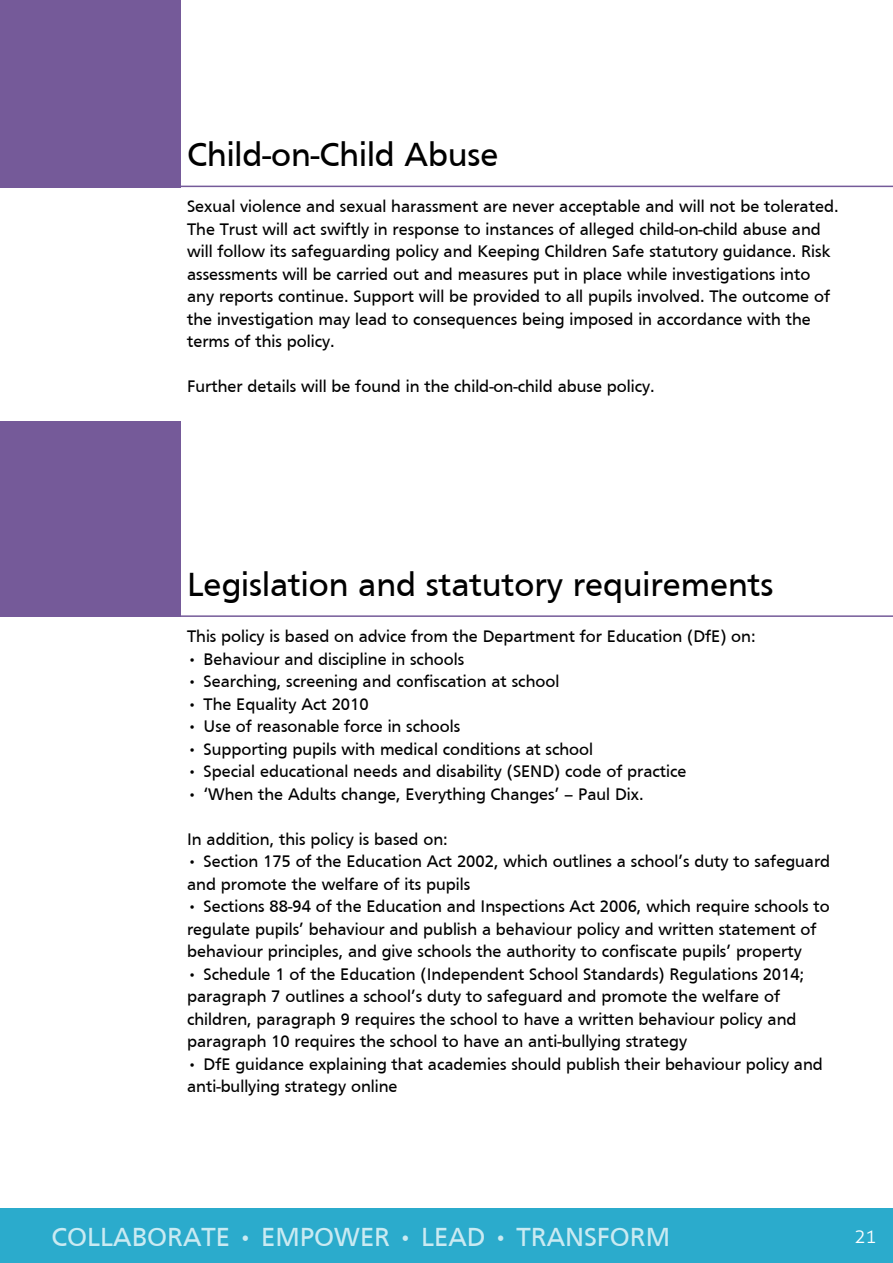
<style>
.page{position:relative;width:893px;height:1263px;background:#fff}
.page>*{position:absolute;margin:0;border:0;box-sizing:border-box;transform-origin:0 0}
.t1{font:34.5px "Frutiger";color:#000}
.t2{font:27px "Frutiger";color:#caeaf2}
.t3{font:300 19.5px "Aller";color:#fff}
.t4{font:17.25px/22.5px "Frutiger";color:#000}
</style>
<div class="page">
<div style="left:0;top:1208px;width:893px;height:55px;background:#2babcc"></div>
<hr style="left:180px;top:186px;width:713px;height:1px;background:#755a99">
<hr style="left:180px;top:615px;width:713px;height:2px;background:#755a99">
<div style="left:0;top:0;width:180px;height:187px;background:#755a99"></div>
<div style="left:0;top:421px;width:180px;height:196px;background:#755a99"></div>
<h1 class="t1" style="left:187px;top:135px;width:313px">Child-on-Child Abuse</h1>
<p class="t4" style="left:187px;top:195px;width:653px">Sexual violence and sexual harassment are never acceptable and will not be tolerated.<br>The Trust will act swiftly in response to instances of alleged child-on-child abuse and will follow its safeguarding policy and Keeping Children Safe statutory guidance. Risk assessments will be carried out and measures put in place while investigations into any reports continue. Support will be provided to all pupils involved. The outcome of the investigation may lead to consequences being imposed in accordance with the terms of this policy.</p>
<p class="t4" style="left:187px;top:375px;width:469px">Further details will be found in the child-on-child abuse policy.</p>
<h1 class="t1" style="left:187px;top:565px;width:588px">Legislation and statutory requirements</h1>
<p class="t4" style="left:187px;top:625px;width:570px">This policy is based on advice from the Department for Education (DfE) on:</p>
<p class="t4" style="left:187px;top:647px;width:279px">• Behaviour and discipline in schools</p>
<p class="t4" style="left:187px;top:670px;width:374px">• Searching, screening and confiscation at school</p>
<p class="t4" style="left:187px;top:692px;width:183px">• The Equality Act 2010</p>
<p class="t4" style="left:187px;top:715px;width:275px">• Use of reasonable force in schools</p>
<p class="t4" style="left:187px;top:737px;width:408px">• Supporting pupils with medical conditions at school</p>
<p class="t4" style="left:187px;top:760px;width:501px">• Special educational needs and disability (SEND) code of practice</p>
<p class="t4" style="left:187px;top:782px;width:458px">• ‘When the Adults change, Everything Changes’ – Paul Dix.</p>
<p class="t4" style="left:187px;top:827px;width:262px">In addition, this policy is based on:</p>
<p class="t4" style="left:187px;top:850px;width:645px">• Section 175 of the Education Act 2002, which outlines a school’s duty to safeguard and promote the welfare of its pupils</p>
<p class="t4" style="left:187px;top:895px;width:644px">• Sections 88-94 of the Education and Inspections Act 2006, which require schools to regulate pupils’ behaviour and publish a behaviour policy and written statement of behaviour principles, and give schools the authority to confiscate pupils’ property</p>
<p class="t4" style="left:187px;top:962px;width:619px">• Schedule 1 of the Education (Independent School Standards) Regulations 2014; paragraph 7 outlines a school’s duty to safeguard and promote the welfare of children, paragraph 9 requires the school to have a written behaviour policy and paragraph 10 requires the school to have an anti-bullying strategy</p>
<p class="t4" style="left:187px;top:1052px;width:637px">• DfE guidance explaining that academies should publish their behaviour policy and anti-bullying strategy online</p>
<h2 class="t2" style="left:52px;top:1221px;width:620px">COLLABORATE • EMPOWER • LEAD • TRANSFORM</h2>
<p class="t3" style="left:854px;top:1224px;width:24px">21</p>
</div>
